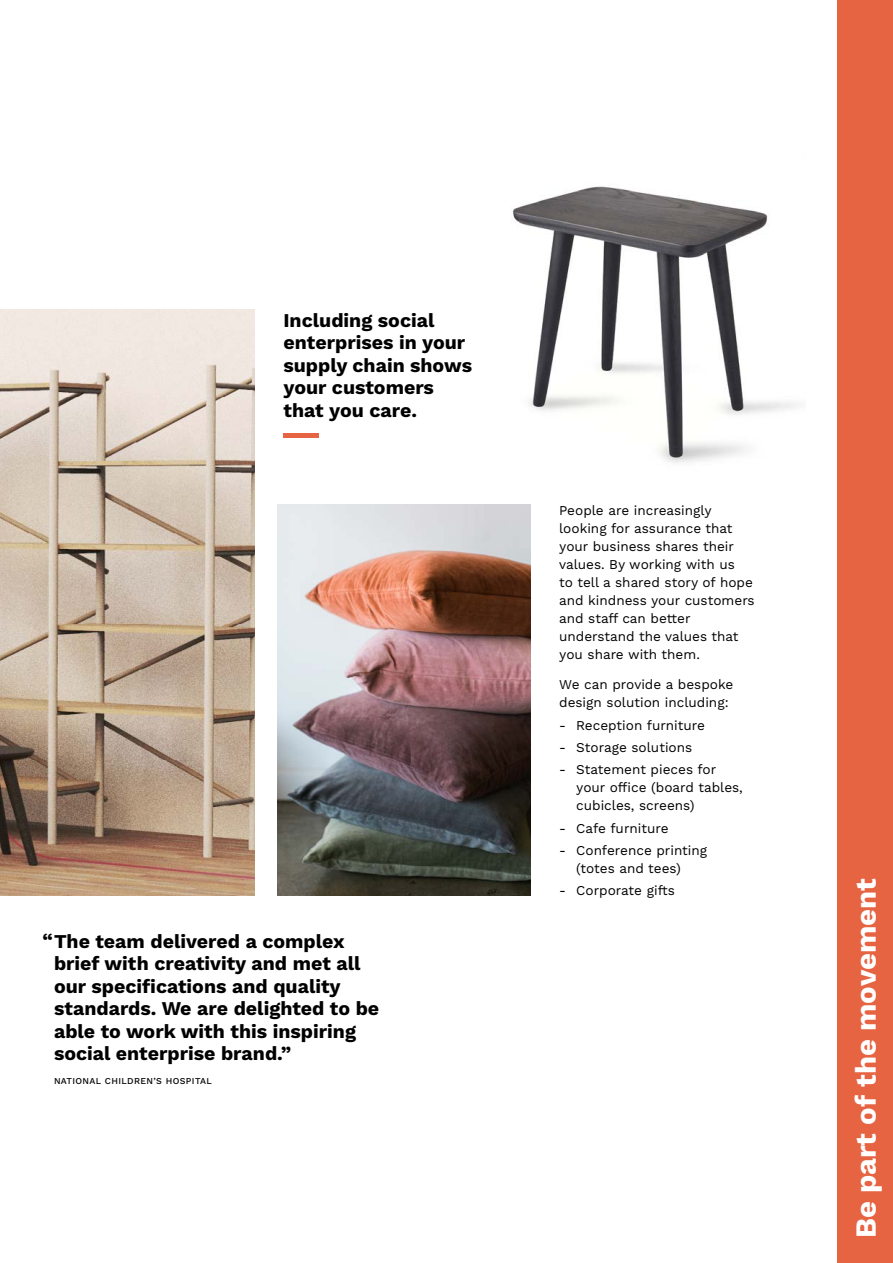
<style>
.page{position:relative;width:893px;height:1263px;background:#fff}
.page>*{position:absolute;margin:0;border:0;box-sizing:border-box;transform-origin:0 0}
.t1{font:700 29.1px "Work Sans";color:#fff}
.t2{font:700 19.5px/22.5px "Work Sans";color:#000}
.t3{font:13.5px/18px "Work Sans";color:#000}
.t4{font:500 9px "Work Sans";letter-spacing:.04em;color:#000}
</style>
<div class="page">
<img style="left:513px;top:186px;width:285px;height:278px">
<img style="left:0;top:310px;width:255px;height:585px">
<img style="left:277px;top:504px;width:253px;height:391px">
<div style="left:283px;top:433px;width:36px;height:5px;background:#e76443"></div>
<div style="left:838px;top:0;width:55px;height:1263px;background:#e76443"></div>
<h2 class="t2" style="left:283px;top:310px;width:190px">Including social enterprises in your supply chain shows your customers that you care.</h2>
<h2 class="t2" style="left:54px;top:931px;width:327px;text-indent:-11px">“The team delivered a complex brief with creativity and met all our specifications and quality standards. We are delighted to be able to work with this inspiring social enterprise brand.”</h2>
<p class="t4" style="left:54px;top:1076px;width:159px">NATIONAL CHILDREN’S HOSPITAL</p>
<p class="t3" style="left:559px;top:502px;width:197px">People are increasingly looking for assurance that your business shares their values. By working with us<br>to tell a shared story of hope and kindness your customers and staff can better understand the values that you share with them.</p>
<p class="t3" style="left:559px;top:676px;width:176px">We can provide a bespoke design solution including:</p>
<p class="t3" style="left:559px;top:717px;width:147px">- Reception furniture</p>
<p class="t3" style="left:559px;top:739px;width:135px">- Storage solutions</p>
<p class="t3" style="left:576px;top:761px;width:168px;text-indent:-17px">- Statement pieces for your office (board tables, cubicles, screens)</p>
<p class="t3" style="left:559px;top:820px;width:111px">- Cafe furniture</p>
<p class="t3" style="left:576px;top:842px;width:133px;text-indent:-17px">- Conference printing (totes and tees)</p>
<p class="t3" style="left:559px;top:882px;width:117px">- Corporate gifts</p>
<h1 class="t1" style="left:849px;top:1238px;width:361px;rotate:-90deg">Be part of the movement</h1>
</div>
